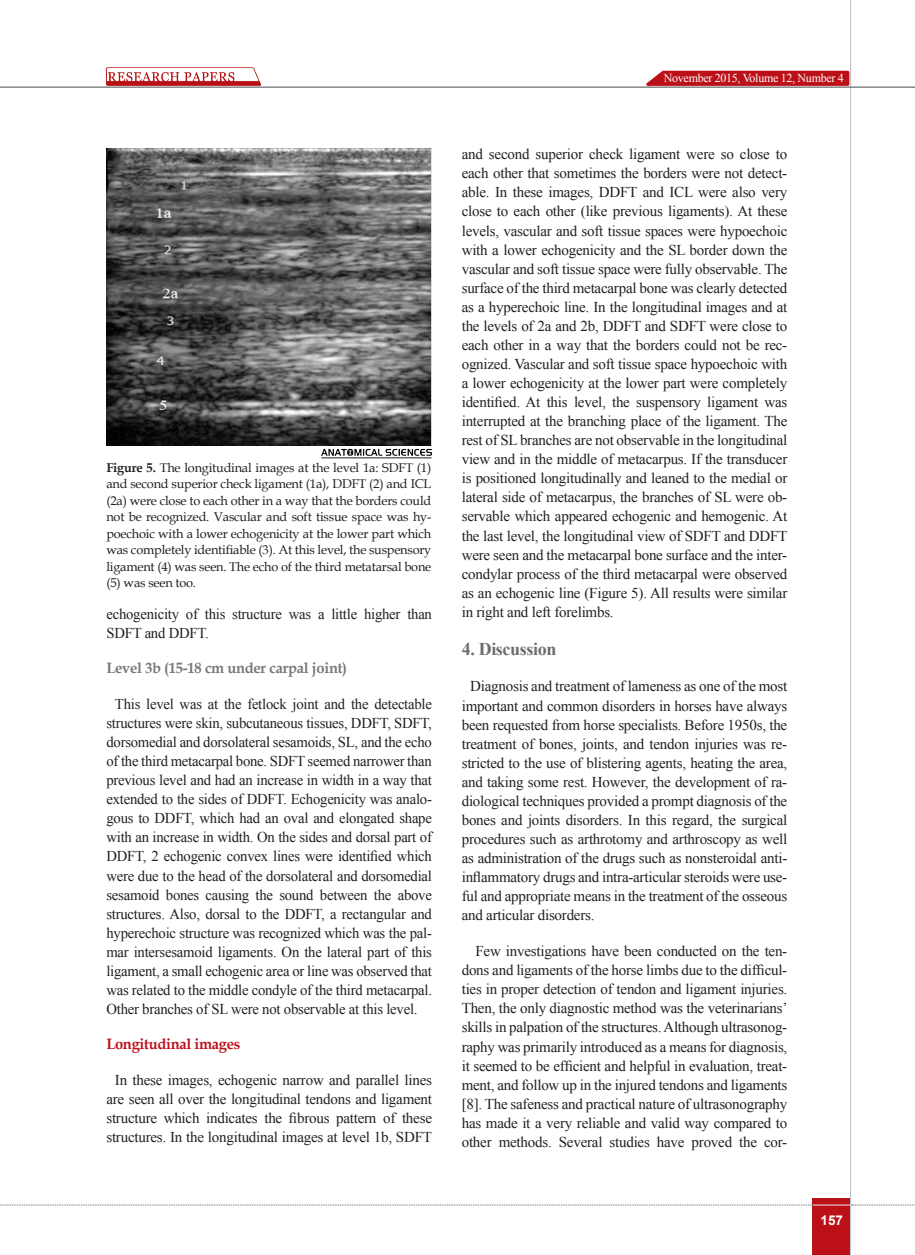
<style>
.page{position:relative;width:915px;height:1255px;background:#fff}
.page>*{position:absolute;margin:0;border:0;box-sizing:border-box;transform-origin:0 0}
.Titr-2{font:700 18px "Times New Roman";letter-spacing:-.02em;color:#6c6d70}
.matn-en{font:15px/19px "Times New Roman";letter-spacing:-.015em;color:#231f20;text-align:justify}
.Titr-2-2{font:700 15px "Book Antiqua";letter-spacing:-.02em;color:#76787b}
.Titr-2-3{font:700 15px "Book Antiqua";letter-spacing:-.02em;color:#bb1018}
.t1{font:700 13.5px "Arial";color:#fff}
.zirnevis{font:12.75px/16.5px "Book Antiqua";letter-spacing:-.015em;color:#231f20;text-align:justify}
.t2{font:12.15px "Times New Roman";letter-spacing:-.025em;color:#fff}
.s1{font-weight:700}
</style>
<div class="page">
<div style="left:812px;top:1198px;width:38px;height:56px;background:#bb1018"></div>
<hr style="left:849px;top:0;width:1px;height:1254px;background:#c2c3c6">
<hr style="left:0;top:87px;width:914px;height:1px;background:#5f5f62">
<hr style="left:812px;top:1204px;width:38px;height:1px;background:#ececee">
<svg style="left:0;top:1204px;width:812px;height:1px"></svg>
<svg style="left:851px;top:1204px;width:64px;height:1px"></svg>
<svg style="left:638px;top:69px;width:212px;height:18px;background:#c64047"></svg>
<img style="left:106px;top:149px;width:326px;height:296px">
<img style="left:321px;top:445px;width:111px;height:11px">
<hr style="left:321px;top:457px;width:110px;height:1px;background:#231f20">
<img style="left:99px;top:67px;width:164px;height:21px">
<p class="zirnevis" style="left:106px;top:458px;width:326px"><span class="s1">Figure 5.</span> The longitudinal images at the level 1a: SDFT (1) and second superior check ligament (1a), DDFT (2) and ICL (2a) were close to each other in a way that the borders could not be recognized. Vascular and soft tissue space was hy&shy;poechoic with a lower echogenicity at the lower part which was completely identifiable (3). At this level, the suspensory ligament (4) was seen. The echo of the third metatarsal bone (5) was seen too.</p>
<p class="matn-en" style="left:106px;top:604px;width:327px">echogenicity of this structure was a little higher than<br>SDFT and DDFT.</p>
<p class="Titr-2-2" style="left:106px;top:657px;width:242px">Level 3b (15-18 cm under carpal joint)</p>
<p class="matn-en" style="left:106px;top:694px;width:327px;text-indent:9px">This level was at the fetlock joint and the detectable structures were skin, subcutaneous tissues, DDFT, SDFT, dorsomedial and dorsolateral sesamoids, SL, and the echo of the third metacarpal bone. SDFT seemed narrower than previous level and had an increase in width in a way that extended to the sides of DDFT. Echogenicity was analo&shy;gous to DDFT, which had an oval and elongated shape with an increase in width. On the sides and dorsal part of DDFT, 2 echogenic convex lines were identified which were due to the head of the dorsolateral and dorsomedial sesamoid bones causing the sound between the above structures. Also, dorsal to the DDFT, a rectangular and hyperechoic structure was recognized which was the pal&shy;mar intersesamoid ligaments. On the lateral part of this ligament, a small echogenic area or line was observed that was related to the middle condyle of the third metacarpal.<br>Other branches of SL were not observable at this level.</p>
<p class="Titr-2-3" style="left:106px;top:1033px;width:135px">Longitudinal images</p>
<p class="matn-en" style="left:106px;top:1070px;width:327px;text-align:center">In these images, echogenic narrow and parallel lines are seen all over the longitudinal tendons and ligament structure which indicates the fibrous pattern of these structures. In the longitudinal images at level 1b, SDFT</p>
<p class="t2" style="left:663px;top:70px;width:181px">November 2015, Volume 12, Number 4</p>
<p class="matn-en" style="left:461px;top:144px;width:327px">and second superior check ligament were so close to each other that sometimes the borders were not detect&shy;able. In these images, DDFT and ICL were also very close to each other (like previous ligaments). At these levels, vascular and soft tissue spaces were hypoechoic with a lower echogenicity and the SL border down the vascular and soft tissue space were fully observable. The surface of the third metacarpal bone was clearly detected as a hyperechoic line. In the longitudinal images and at the levels of 2a and 2b, DDFT and SDFT were close to each other in a way that the borders could not be rec&shy;ognized. Vascular and soft tissue space hypoechoic with a lower echogenicity at the lower part were completely identified. At this level, the suspensory ligament was interrupted at the branching place of the ligament. The rest of SL branches are not observable in the longitudinal view and in the middle of metacarpus. If the transducer is positioned longitudinally and leaned to the medial or lateral side of metacarpus, the branches of SL were ob&shy;servable which appeared echogenic and hemogenic. At the last level, the longitudinal view of SDFT and DDFT were seen and the metacarpal bone surface and the inter&shy;condylar process of the third metacarpal were observed as an echogenic line (Figure 5). All results were similar in right and left forelimbs.</p>
<p class="Titr-2" style="left:461px;top:637px;width:96px">4. Discussion</p>
<p class="matn-en" style="left:461px;top:676px;width:327px;text-indent:9px">Diagnosis and treatment of lameness as one of the most important and common disorders in horses have always been requested from horse specialists. Before 1950s, the treatment of bones, joints, and tendon injuries was re&shy;stricted to the use of blistering agents, heating the area, and taking some rest. However, the development of ra&shy;diological techniques provided a prompt diagnosis of the bones and joints disorders. In this regard, the surgical procedures such as arthrotomy and arthroscopy as well as administration of the drugs such as nonsteroidal anti&shy;inflammatory drugs and intra-articular steroids were use&shy;ful and appropriate means in the treatment of the osseous and articular disorders.</p>
<p class="matn-en" style="left:461px;top:941px;width:327px;text-indent:14px">Few investigations have been conducted on the ten&shy;dons and ligaments of the horse limbs due to the difficul&shy;ties in proper detection of tendon and ligament injuries.<br>Then, the only diagnostic method was the veterinarians’ skills in palpation of the structures. Although ultrasonog&shy;raphy was primarily introduced as a means for diagnosis, it seemed to be efficient and helpful in evaluation, treat&shy;ment, and follow up in the injured tendons and ligaments [8]. The safeness and practical nature of ultrasonography has made it a very reliable and valid way compared to other methods. Several studies have proved the cor-</p>
<p class="t1" style="left:820px;top:1210px;width:24px">157</p>
</div>
